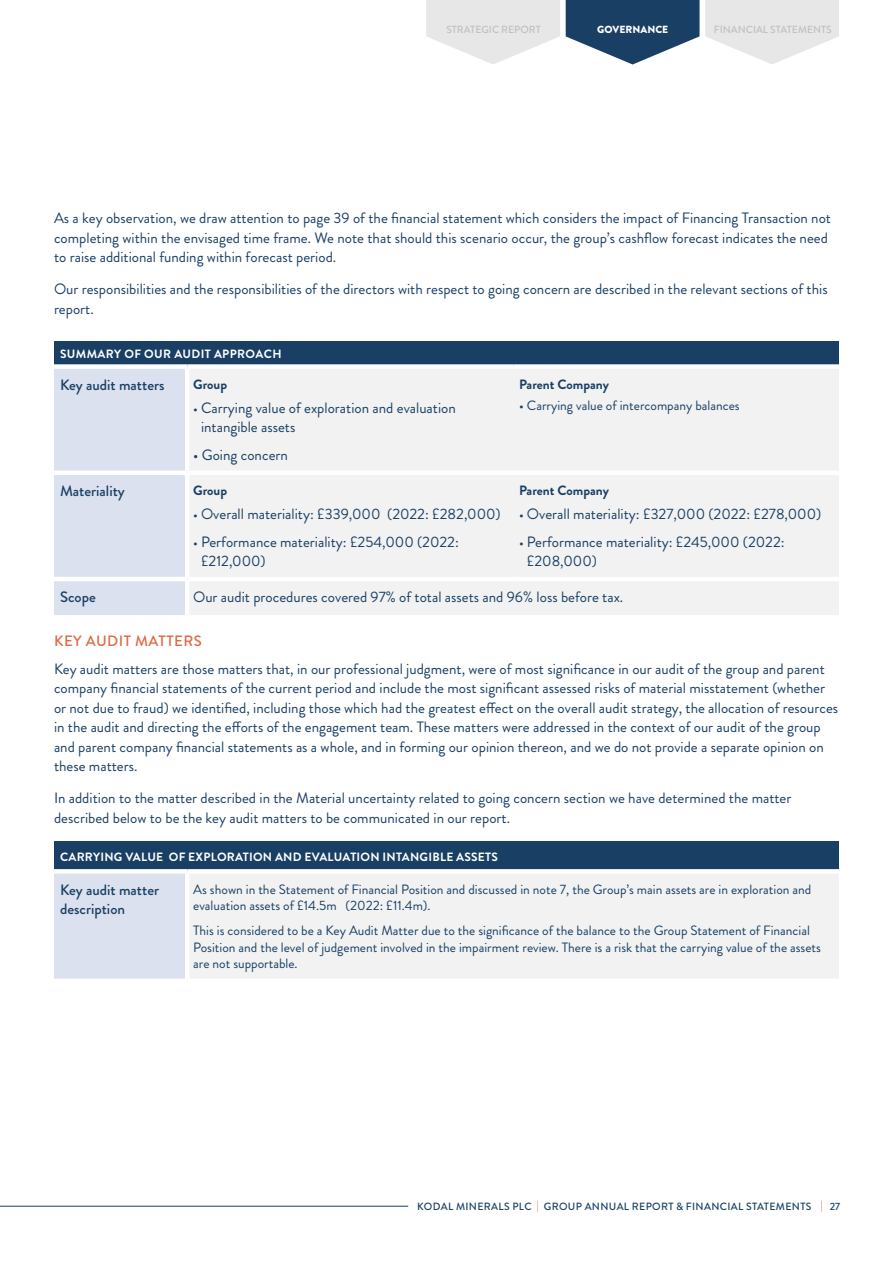
<style>
.page{position:relative;width:893px;height:1263px;background:#fff}
.page>*{position:absolute;margin:0;border:0;box-sizing:border-box;transform-origin:0 0}
.t1{font:15px/19.5px "Brandon Grotesque";color:#193f65}
.t2{font:500 15px/19.5px "Brandon Grotesque";color:#193f65}
.t3{font:500 15px "Brandon Grotesque";letter-spacing:.03em;color:#dc6944}
.t4{font:13.5px/16.5px "Brandon Grotesque";color:#193f65}
.t5{font:700 13.5px "Brandon Grotesque";color:#193f65}
.t6{font:700 12px "Brandon Grotesque";letter-spacing:.02em;color:#fff}
.t7{font:500 10.5px "Brandon Grotesque";letter-spacing:.03em;color:#193f65}
.t8{font:500 10.35px "Brandon Grotesque";color:#bec0c2}
.t9{font:900 10.35px "Brandon Grotesque";color:#fff}
.s1{font-size:13.5px}
.s2{color:#dc6944}
</style>
<div class="page">
<svg style="left:426px;top:0;width:134px;height:64px"></svg>
<svg style="left:566px;top:0;width:133px;height:64px"></svg>
<svg style="left:705px;top:0;width:134px;height:64px"></svg>
<div style="left:54px;top:341px;width:785px;height:26px;background:#193f65"></div>
<div style="left:54px;top:369px;width:131px;height:246px;background:#dbe1ee"></div>
<div style="left:190px;top:369px;width:649px;height:246px;background:#f1f2f1"></div>
<div style="left:54px;top:364px;width:133px;height:5px;background:#fff"></div>
<div style="left:187px;top:364px;width:326px;height:5px;background:#fff"></div>
<div style="left:513px;top:364px;width:326px;height:5px;background:#fff"></div>
<div style="left:54px;top:470px;width:133px;height:5px;background:#fff"></div>
<div style="left:187px;top:470px;width:326px;height:5px;background:#fff"></div>
<div style="left:513px;top:470px;width:326px;height:5px;background:#fff"></div>
<hr style="left:54px;top:577px;width:133px;height:4px;background:#fff">
<hr style="left:187px;top:577px;width:326px;height:4px;background:#fff">
<hr style="left:513px;top:577px;width:326px;height:4px;background:#fff">
<div style="left:54px;top:841px;width:785px;height:30px;background:#193f65"></div>
<div style="left:54px;top:871px;width:133px;height:110px;background:#dbe1ee"></div>
<div style="left:187px;top:871px;width:652px;height:110px;background:#f1f2f1"></div>
<div style="left:54px;top:869px;width:133px;height:5px;background:#fff"></div>
<div style="left:187px;top:869px;width:652px;height:5px;background:#fff"></div>
<hr style="left:185px;top:874px;width:4px;height:104px;background:#fff">
<div style="left:54px;top:978px;width:133px;height:5px;background:#fff"></div>
<div style="left:187px;top:978px;width:652px;height:5px;background:#fff"></div>
<svg style="left:821px;top:1200px;width:1px;height:12px"></svg>
<hr style="left:0;top:1206px;width:408px;height:1px;background:#193f65">
<p class="t8" style="left:446px;top:23px;width:96px">STRATEGIC REPORT</p>
<p class="t9" style="left:597px;top:23px;width:73px">GOVERNANCE</p>
<p class="t8" style="left:714px;top:23px;width:119px">FINANCIAL STATEMENTS</p>
<p class="t1" style="left:54px;top:208px;width:779px">As a key observation, we draw attention to page 39 of the financial statement which considers the impact of Financing Transaction not completing within the envisaged time frame. We note that should this scenario occur, the group’s cashflow forecast indicates the need to raise additional funding within forecast period.</p>
<p class="t1" style="left:54px;top:280px;width:775px">Our responsibilities and the responsibilities of the directors with respect to going concern are described in the relevant sections of this report.</p>
<p class="t6" style="left:60px;top:346px;width:223px">SUMMARY OF OUR AUDIT APPROACH</p>
<p class="t2" style="left:60px;top:375px;width:106px">Key audit matters</p>
<p class="t5" style="left:193px;top:375px;width:35px">Group</p>
<p class="t1" style="left:201px;top:398px;width:256px;text-indent:-8px"><span class="s1">•</span> Carrying value of exploration and evaluation intangible assets</p>
<p class="t1" style="left:193px;top:445px;width:96px">• Going concern</p>
<p class="t5" style="left:519px;top:375px;width:92px">Parent Company</p>
<p class="t4" style="left:519px;top:397px;width:222px">• Carrying value of intercompany balances</p>
<p class="t2" style="left:60px;top:481px;width:66px">Materiality</p>
<p class="t5" style="left:193px;top:481px;width:35px">Group</p>
<p class="t1" style="left:193px;top:504px;width:309px"><span class="s1">•</span> Overall materiality: £339,000 (2022: £282,000)</p>
<p class="t1" style="left:201px;top:532px;width:259px;text-indent:-8px"><span class="s1">•</span> Performance materiality: £254,000 (2022: £212,000)</p>
<p class="t5" style="left:519px;top:481px;width:92px">Parent Company</p>
<p class="t1" style="left:519px;top:504px;width:304px"><span class="s1">•</span> Overall materiality: £327,000 (2022: £278,000)</p>
<p class="t1" style="left:527px;top:532px;width:259px;text-indent:-8px"><span class="s1">•</span> Performance materiality: £245,000 (2022: £208,000)</p>
<p class="t2" style="left:60px;top:588px;width:37px">Scope</p>
<p class="t1" style="left:193px;top:588px;width:432px">Our audit procedures covered 97% of total assets and 96% loss before tax.</p>
<p class="t3" style="left:54px;top:630px;width:149px">KEY AUDIT MATTERS</p>
<p class="t1" style="left:54px;top:659px;width:786px">Key audit matters are those matters that, in our professional judgment, were of most significance in our audit of the group and parent company financial statements of the current period and include the most significant assessed risks of material misstatement (whether or not due to fraud) we identified, including those which had the greatest effect on the overall audit strategy, the allocation of resources in the audit and directing the efforts of the engagement team. These matters were addressed in the context of our audit of the group and parent company financial statements as a whole, and in forming our opinion thereon, and we do not provide a separate opinion on these matters.</p>
<p class="t1" style="left:54px;top:789px;width:739px">In addition to the matter described in the Material uncertainty related to going concern section we have determined the matter described below to be the key audit matters to be communicated in our report.</p>
<p class="t6" style="left:60px;top:848px;width:439px">CARRYING VALUE OF EXPLORATION AND EVALUATION INTANGIBLE ASSETS</p>
<p class="t2" style="left:60px;top:880px;width:101px">Key audit matter description</p>
<p class="t4" style="left:193px;top:881px;width:620px">As shown in the Statement of Financial Position and discussed in note 7, the Group’s main assets are in exploration and evaluation assets of £14.5m (2022: £11.4m).</p>
<p class="t4" style="left:193px;top:922px;width:629px">This is considered to be a Key Audit Matter due to the significance of the balance to the Group Statement of Financial<br>Position and the level of judgement involved in the impairment review. There is a risk that the carrying value of the assets are not supportable.</p>
<p class="t7" style="left:417px;top:1199px;width:396px">KODAL MINERALS PLC <span class="s2">|</span> GROUP ANNUAL REPORT &amp; FINANCIAL STATEMENTS</p>
<p class="t7" style="left:830px;top:1199px;width:12px">27</p>
</div>
